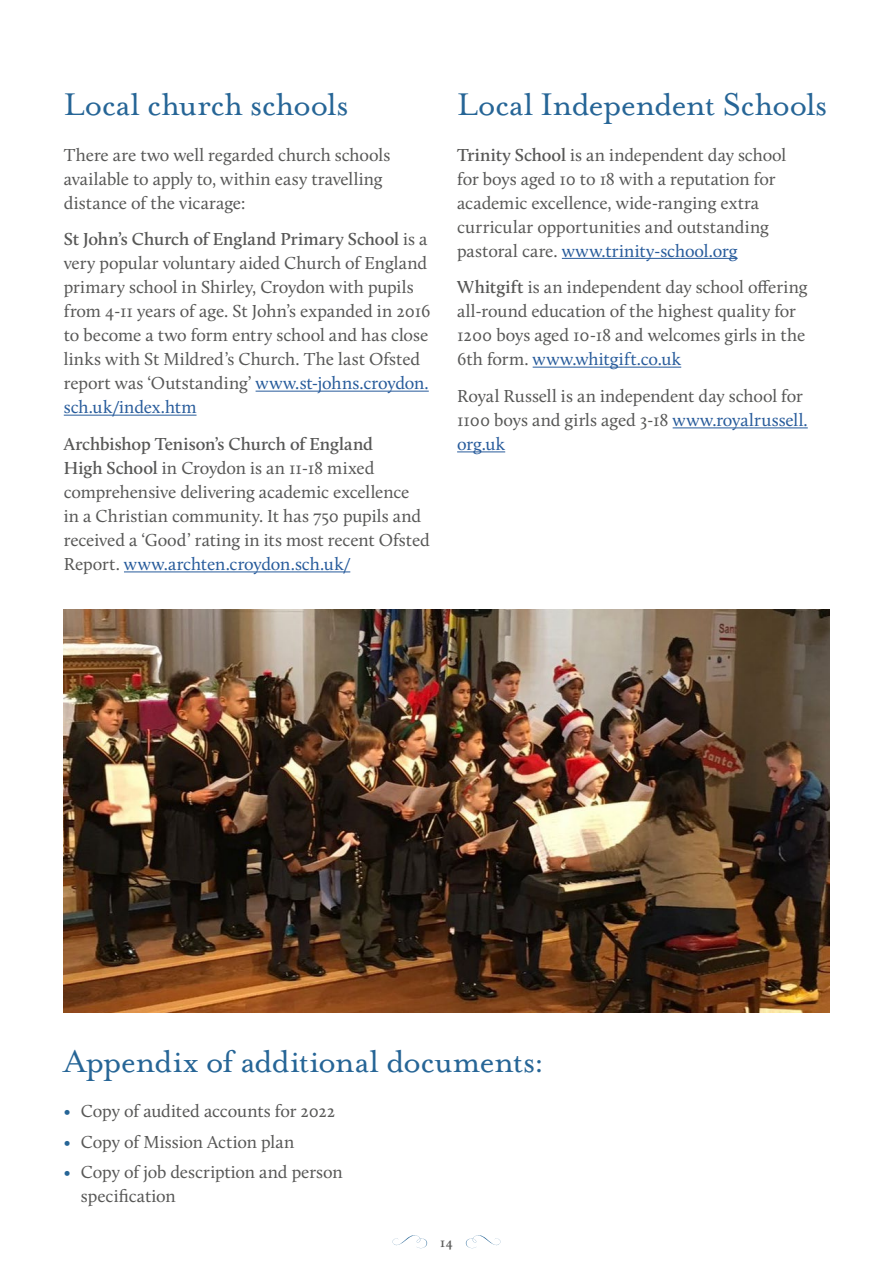
<style>
.page{position:relative;width:893px;height:1263px;background:#fff}
.page>*{position:absolute;margin:0;border:0;box-sizing:border-box;transform-origin:0 0}
.t1{font:36px "Mrs Eaves OT";letter-spacing:-.02em;color:#266596}
.t2{font:18px/24px "Calluna";letter-spacing:-.005em;color:#575756}
.t3{font:600 13.5px "Calluna";color:#575756}
.s1{font-weight:600}
.s2{color:#275b9b}
.s3{color:#266596}
</style>
<div class="page">
<svg style="left:465px;top:1235px;width:36px;height:13px"></svg>
<svg style="left:392px;top:1235px;width:36px;height:13px"></svg>
<hr style="left:256px;top:391px;width:173px;height:1px;background:#275b9b">
<hr style="left:64px;top:415px;width:133px;height:1px;background:#275b9b">
<hr style="left:124px;top:571px;width:226px;height:1px;background:#275b9b">
<hr style="left:562px;top:258px;width:176px;height:1px;background:#275b9b">
<hr style="left:533px;top:367px;width:148px;height:1px;background:#275b9b">
<hr style="left:673px;top:427px;width:135px;height:1px;background:#275b9b">
<hr style="left:457px;top:451px;width:48px;height:1px;background:#275b9b">
<img style="left:64px;top:610px;width:765px;height:403px">
<h1 class="t1" style="left:64px;top:85px;width:286px">Local church schools</h1>
<p class="t2" style="left:64px;top:142px;width:328px">There are two well regarded church schools available to apply to, within easy travelling distance of the vicarage:</p>
<p class="t2" style="left:64px;top:227px;width:368px"><span class="s1">St John’s Church of England Primary School</span> is a very popular voluntary aided Church of England primary school in Shirley, Croydon with pupils from 4-11 years of age. St John’s expanded in 2016 to become a two form entry school and has close links with St Mildred’s Church. The last Ofsted report was ‘Outstanding’ <span class="s2">www.st-johns.croydon. sch.uk/index.htm</span></p>
<p class="t2" style="left:64px;top:432px;width:368px"><span class="s1">Archbishop Tenison’s Church of England<br>High School</span> in Croydon is an 11-18 mixed comprehensive delivering academic excellence<br>in a Christian community. It has 750 pupils and received a ‘Good’ rating in its most recent Ofsted Report. <span class="s2">www.archten.croydon.sch.uk/</span></p>
<h1 class="t1" style="left:457px;top:85px;width:372px">Local Independent Schools</h1>
<p class="t2" style="left:457px;top:142px;width:331px"><span class="s1">Trinity School</span> is an independent day school for boys aged 10 to 18 with a reputation for academic excellence, wide-ranging extra curricular opportunities and outstanding pastoral care. <span class="s2">www.trinity-school.org</span></p>
<p class="t2" style="left:457px;top:275px;width:352px"><span class="s1">Whitgift</span> is an independent day school offering all-round education of the highest quality for 1200 boys aged 10-18 and welcomes girls in the 6th form. <span class="s2">www.whitgift.co.uk</span></p>
<p class="t2" style="left:457px;top:384px;width:352px">Royal Russell is an independent day school for<br>1100 boys and girls aged 3-18 <span class="s2">www.royalrussell. org.uk</span></p>
<h1 class="t1" style="left:64px;top:1042px;width:482px">Appendix of additional documents:</h1>
<p class="t2" style="left:64px;top:1099px;width:273px"><span class="s3">•</span> Copy of audited accounts for 2022</p>
<p class="t2" style="left:64px;top:1129px;width:232px"><span class="s3">•</span> Copy of Mission Action plan</p>
<p class="t2" style="left:81px;top:1160px;width:263px;text-indent:-17px"><span class="s3">•</span> Copy of job description and person specification</p>
<p class="t3" style="left:440px;top:1234px;width:14px">14</p>
</div>
